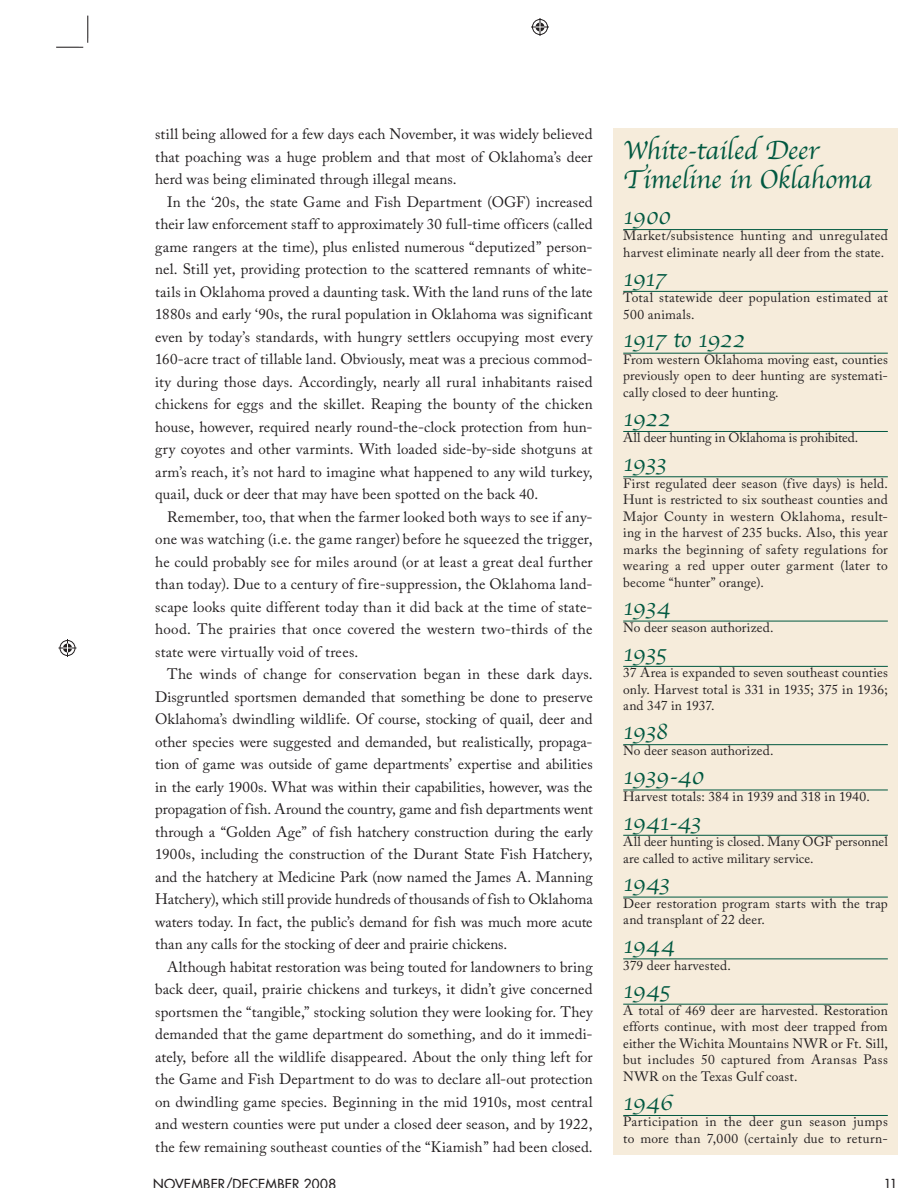
<style>
.page{position:relative;width:918px;height:1188px;background:#fff}
.page>*{position:absolute;margin:0;border:0;box-sizing:border-box;transform-origin:0 0}
.t1{font:27px/28.5px "Apple Chancery";letter-spacing:-.005em;color:#005840}
.t2{font:24px "Apple Chancery";letter-spacing:-.035em;color:#005840}
.t3{font:15px/22.5px "Adobe Caslon Pro";letter-spacing:.01em;color:#231f20;text-align:justify}
.t4{font:13.5px/16.5px "Adobe Caslon Pro";letter-spacing:.015em;color:#231f20}
.t5{font:13.5px "Adobe Caslon Pro";letter-spacing:-.01em;color:#231f20}
.t6{font:500 13.5px "Futura Std";letter-spacing:.02em;color:#231f20}
</style>
<div class="page">
<div style="left:613px;top:128px;width:285px;height:1026px;background:#f6ecdb"></div>
<hr style="left:623px;top:229px;width:265px;height:1px;background:#005840">
<hr style="left:623px;top:291px;width:265px;height:1px;background:#005840">
<hr style="left:623px;top:353px;width:265px;height:1px;background:#005840">
<hr style="left:623px;top:431px;width:265px;height:1px;background:#005840">
<hr style="left:623px;top:476px;width:265px;height:1px;background:#005840">
<hr style="left:623px;top:621px;width:265px;height:1px;background:#005840">
<hr style="left:623px;top:666px;width:265px;height:1px;background:#005840">
<hr style="left:623px;top:744px;width:265px;height:1px;background:#005840">
<hr style="left:623px;top:790px;width:265px;height:1px;background:#005840">
<hr style="left:623px;top:835px;width:265px;height:1px;background:#005840">
<hr style="left:623px;top:897px;width:265px;height:1px;background:#005840">
<hr style="left:623px;top:959px;width:265px;height:1px;background:#005840">
<hr style="left:623px;top:1004px;width:265px;height:1px;background:#005840">
<hr style="left:623px;top:1115px;width:265px;height:1px;background:#005840">
<svg style="left:56px;top:16px;width:32px;height:32px"></svg>
<svg style="left:531px;top:18px;width:18px;height:18px"></svg>
<svg style="left:58px;top:639px;width:18px;height:18px"></svg>
<p class="t3" style="left:155px;top:125px;width:439px">still being allowed for a few days each November, it was widely believed that poaching was a huge problem and that most of Oklahoma’s deer herd was being eliminated through illegal means.</p>
<p class="t3" style="left:155px;top:192px;width:439px;text-indent:12px">In the ‘20s, the state Game and Fish Department (OGF) increased their law enforcement staff to approximately 30 full-time officers (called game rangers at the time), plus enlisted numerous “deputized” person&shy;nel. Still yet, providing protection to the scattered remnants of white&shy;tails in Oklahoma proved a daunting task. With the land runs of the late 1880s and early ‘90s, the rural population in Oklahoma was significant even by today’s standards, with hungry settlers occupying most every 160-acre tract of tillable land. Obviously, meat was a precious commod&shy;ity during those days. Accordingly, nearly all rural inhabitants raised chickens for eggs and the skillet. Reaping the bounty of the chicken house, however, required nearly round-the-clock protection from hun&shy;gry coyotes and other varmints. With loaded side-by-side shotguns at arm’s reach, it’s not hard to imagine what happened to any wild turkey, quail, duck or deer that may have been spotted on the back 40.</p>
<p class="t3" style="left:155px;top:507px;width:439px;text-indent:12px">Remember, too, that when the farmer looked both ways to see if any&shy;one was watching (i.e. the game ranger) before he squeezed the trigger, he could probably see for miles around (or at least a great deal further than today). Due to a century of fire-suppression, the Oklahoma land&shy;scape looks quite different today than it did back at the time of state&shy;hood. The prairies that once covered the western two-thirds of the state were virtually void of trees.</p>
<p class="t3" style="left:155px;top:665px;width:439px;text-indent:12px">The winds of change for conservation began in these dark days.<br>Disgruntled sportsmen demanded that something be done to preserve Oklahoma’s dwindling wildlife. Of course, stocking of quail, deer and other species were suggested and demanded, but realistically, propaga&shy;tion of game was outside of game departments’ expertise and abilities in the early 1900s. What was within their capabilities, however, was the propagation of fish. Around the country, game and fish departments went through a “Golden Age” of fish hatchery construction during the early 1900s, including the construction of the Durant State Fish Hatchery, and the hatchery at Medicine Park (now named the James A. Manning Hatchery), which still provide hundreds of thousands of fish to Oklahoma waters today. In fact, the public’s demand for fish was much more acute than any calls for the stocking of deer and prairie chickens.</p>
<p class="t3" style="left:155px;top:957px;width:439px;text-indent:12px">Although habitat restoration was being touted for landowners to bring back deer, quail, prairie chickens and turkeys, it didn’t give concerned sportsmen the “tangible,” stocking solution they were looking for. They demanded that the game department do something, and do it immedi&shy;ately, before all the wildlife disappeared. About the only thing left for the Game and Fish Department to do was to declare all-out protection on dwindling game species. Beginning in the mid 1910s, most central and western counties were put under a closed deer season, and by 1922, the few remaining southeast counties of the “Kiamish” had been closed.</p>
<h1 class="t1" style="left:623px;top:139px;width:250px">White-tailed Deer<br>Timeline in Oklahoma</h1>
<h2 class="t2" style="left:623px;top:203px;width:49px">1900</h2>
<p class="t4" style="left:623px;top:229px;width:266px">Market/subsistence hunting and unregulated harvest eliminate nearly all deer from the state.</p>
<h2 class="t2" style="left:623px;top:265px;width:45px">1917</h2>
<p class="t4" style="left:623px;top:291px;width:266px">Total statewide deer population estimated at<br>500 animals.</p>
<h2 class="t2" style="left:623px;top:327px;width:124px">1917 to 1922</h2>
<p class="t4" style="left:623px;top:353px;width:266px;text-align:justify">From western Oklahoma moving east, counties previously open to deer hunting are systemati&shy;cally closed to deer hunting.</p>
<h2 class="t2" style="left:623px;top:405px;width:49px">1922</h2>
<p class="t5" style="left:623px;top:433px;width:236px">All deer hunting in Oklahoma is prohibited.</p>
<h2 class="t2" style="left:623px;top:450px;width:45px">1933</h2>
<p class="t4" style="left:623px;top:476px;width:266px;text-align:justify">First regulated deer season (five days) is held.<br>Hunt is restricted to six southeast counties and Major County in western Oklahoma, result&shy;ing in the harvest of 235 bucks. Also, this year marks the beginning of safety regulations for wearing a red upper outer garment (later to become “hunter” orange).</p>
<h2 class="t2" style="left:623px;top:595px;width:49px">1934</h2>
<p class="t4" style="left:623px;top:621px;width:152px">No deer season authorized.</p>
<h2 class="t2" style="left:623px;top:640px;width:45px">1935</h2>
<p class="t4" style="left:623px;top:666px;width:266px;text-align:justify">37 Area is expanded to seven southeast counties only. Harvest total is 331 in 1935; 375 in 1936; and 347 in 1937.</p>
<h2 class="t2" style="left:623px;top:718px;width:47px">1938</h2>
<p class="t4" style="left:623px;top:744px;width:152px">No deer season authorized.</p>
<h2 class="t2" style="left:623px;top:763px;width:82px">1939-40</h2>
<p class="t4" style="left:623px;top:790px;width:248px">Harvest totals: 384 in 1939 and 318 in 1940.</p>
<h2 class="t2" style="left:623px;top:809px;width:80px">1941-43</h2>
<p class="t4" style="left:623px;top:835px;width:266px">All deer hunting is closed. Many OGF personnel are called to active military service.</p>
<h2 class="t2" style="left:623px;top:871px;width:48px">1943</h2>
<p class="t4" style="left:623px;top:897px;width:266px">Deer restoration program starts with the trap and transplant of 22 deer.</p>
<h2 class="t2" style="left:623px;top:932px;width:53px">1944</h2>
<p class="t4" style="left:623px;top:959px;width:109px">379 deer harvested.</p>
<h2 class="t2" style="left:623px;top:978px;width:49px">1945</h2>
<p class="t4" style="left:623px;top:1004px;width:266px;text-align:justify">A total of 469 deer are harvested. Restoration efforts continue, with most deer trapped from either the Wichita Mountains NWR or Ft. Sill, but includes 50 captured from Aransas Pass NWR on the Texas Gulf coast.</p>
<h2 class="t2" style="left:623px;top:1089px;width:51px">1946</h2>
<p class="t4" style="left:623px;top:1115px;width:266px">Participation in the deer gun season jumps to more than 7,000 (certainly due to return-</p>
<p class="t6" style="left:153px;top:1176px;width:185px">NOVEMBER/DECEMBER 2008</p>
<p class="t6" style="left:884px;top:1176px;width:16px">11</p>
</div>
